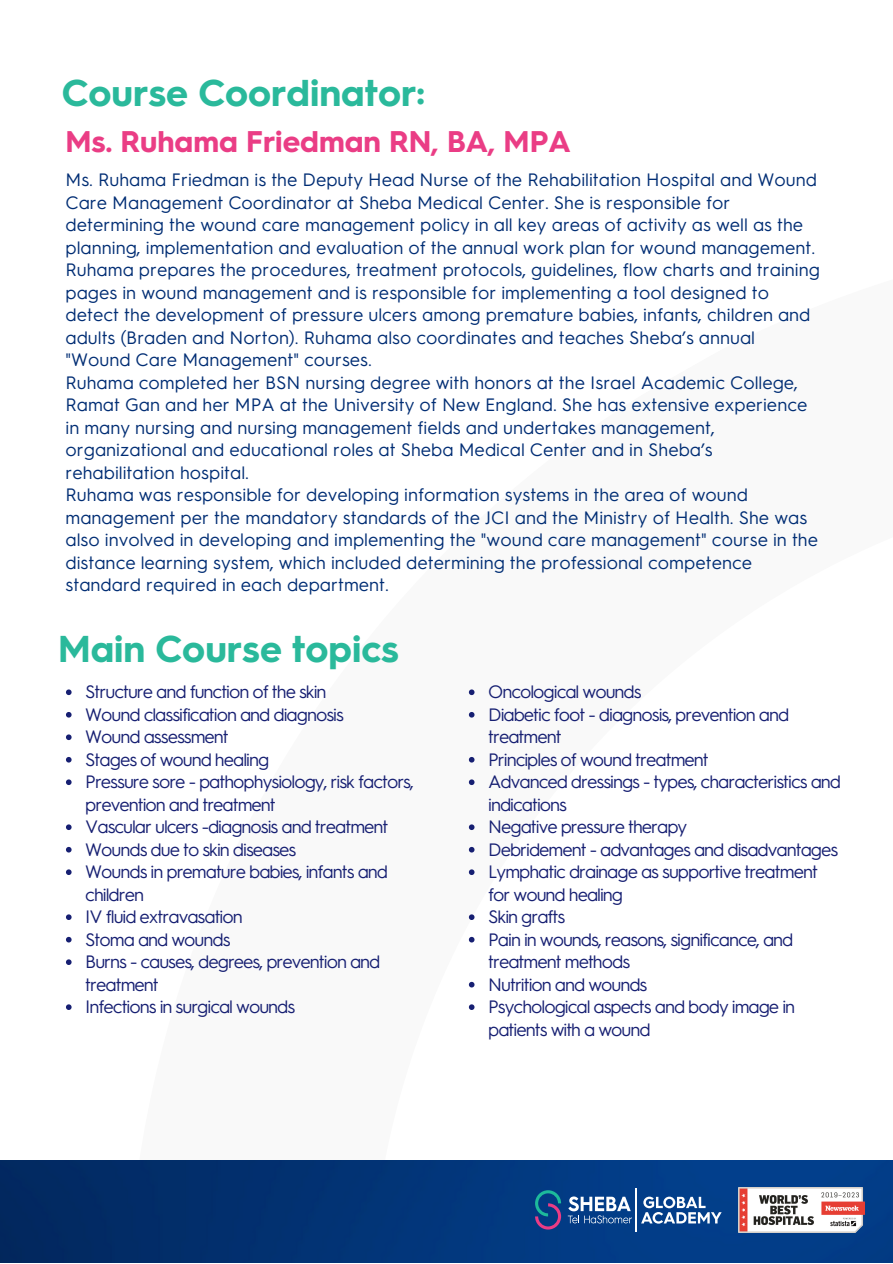
<style>
.page{position:relative;width:893px;height:1264px;background:#fff}
.page>*{position:absolute;margin:0;border:0;box-sizing:border-box;transform-origin:0 0}
.t1{font:700 37.5px "Hurme Geometric Sans 3";color:#2ab99b}
.t2{font:700 30px "Hurme Geometric Sans 3";color:#ea3d85}
.t3{font:18px/22.5px "Hurme Geometric Sans 3";color:#002d74}
.t4{font:18px/22.5px "Hurme Geometric Sans 3";letter-spacing:-.055em;color:#161f72}
</style>
<div class="page">
<img style="left:0;top:1160px;width:892px;height:101px">
<img style="left:738px;top:1187px;width:126px;height:45px">
<hr style="left:635px;top:1188px;width:1px;height:43px;background:#fff">
<svg style="left:535px;top:1190px;width:26px;height:39px"></svg>
<svg style="left:567px;top:1196px;width:65px;height:27px"></svg>
<svg style="left:641px;top:1196px;width:80px;height:27px"></svg>
<svg style="left:66px;top:689px;width:6px;height:6px"></svg>
<svg style="left:66px;top:712px;width:6px;height:5px"></svg>
<svg style="left:66px;top:734px;width:6px;height:6px"></svg>
<svg style="left:66px;top:757px;width:6px;height:5px"></svg>
<svg style="left:66px;top:779px;width:6px;height:6px"></svg>
<svg style="left:66px;top:824px;width:6px;height:6px"></svg>
<svg style="left:66px;top:846px;width:6px;height:6px"></svg>
<svg style="left:66px;top:869px;width:6px;height:6px"></svg>
<svg style="left:66px;top:914px;width:6px;height:6px"></svg>
<svg style="left:66px;top:936px;width:6px;height:6px"></svg>
<svg style="left:66px;top:959px;width:6px;height:6px"></svg>
<svg style="left:66px;top:1004px;width:6px;height:5px"></svg>
<svg style="left:469px;top:689px;width:5px;height:6px"></svg>
<svg style="left:469px;top:712px;width:5px;height:5px"></svg>
<svg style="left:469px;top:757px;width:5px;height:5px"></svg>
<svg style="left:469px;top:779px;width:5px;height:6px"></svg>
<svg style="left:469px;top:824px;width:5px;height:6px"></svg>
<svg style="left:469px;top:846px;width:5px;height:6px"></svg>
<svg style="left:469px;top:869px;width:5px;height:6px"></svg>
<svg style="left:469px;top:914px;width:5px;height:6px"></svg>
<svg style="left:469px;top:936px;width:5px;height:6px"></svg>
<svg style="left:469px;top:981px;width:5px;height:6px"></svg>
<svg style="left:469px;top:1004px;width:5px;height:5px"></svg>
<p class="t1" style="left:62px;top:70px;width:364px">Course Coordinator:</p>
<p class="t2" style="left:65px;top:123px;width:506px">Ms. Ruhama Friedman RN, BA, MPA</p>
<p class="t3" style="left:65px;top:169px;width:753px">Ms. Ruhama Friedman is the Deputy Head Nurse of the Rehabilitation Hospital and Wound Care Management Coordinator at Sheba Medical Center. She is responsible for determining the wound care management policy in all key areas of activity as well as the planning, implementation and evaluation of the annual work plan for wound management.</p>
<p class="t3" style="left:65px;top:259px;width:756px">Ruhama prepares the procedures, treatment protocols, guidelines, flow charts and training pages in wound management and is responsible for implementing a tool designed to detect the development of pressure ulcers among premature babies, infants, children and adults (Braden and Norton). Ruhama also coordinates and teaches Sheba’s annual "Wound Care Management" courses.</p>
<p class="t3" style="left:65px;top:371px;width:743px">Ruhama completed her BSN nursing degree with honors at the Israel Academic College, Ramat Gan and her MPA at the University of New England. She has extensive experience in many nursing and nursing management fields and undertakes management, organizational and educational roles at Sheba Medical Center and in Sheba’s rehabilitation hospital.</p>
<p class="t3" style="left:65px;top:484px;width:754px">Ruhama was responsible for developing information systems in the area of wound management per the mandatory standards of the JCI and the Ministry of Health. She was also involved in developing and implementing the "wound care management" course in the distance learning system, which included determining the professional competence standard required in each department.</p>
<p class="t1" style="left:58px;top:626px;width:342px">Main Course topics</p>
<p class="t4" style="left:85px;top:681px;width:243px">Structure and function of the skin</p>
<p class="t4" style="left:85px;top:703px;width:260px">Wound classification and diagnosis</p>
<p class="t4" style="left:85px;top:726px;width:145px">Wound assessment</p>
<p class="t4" style="left:85px;top:748px;width:185px">Stages of wound healing</p>
<p class="t4" style="left:85px;top:770px;width:330px">Pressure sore - pathophysiology, risk factors, prevention and treatment</p>
<p class="t4" style="left:85px;top:815px;width:305px">Vascular ulcers -diagnosis and treatment</p>
<p class="t4" style="left:85px;top:838px;width:213px">Wounds due to skin diseases</p>
<p class="t4" style="left:85px;top:860px;width:304px">Wounds in premature babies, infants and children</p>
<p class="t4" style="left:85px;top:905px;width:159px">IV fluid extravasation</p>
<p class="t4" style="left:85px;top:928px;width:147px">Stoma and wounds</p>
<p class="t4" style="left:85px;top:950px;width:296px">Burns - causes, degrees, prevention and treatment</p>
<p class="t4" style="left:85px;top:995px;width:211px">Infections in surgical wounds</p>
<p class="t4" style="left:488px;top:681px;width:155px">Oncological wounds</p>
<p class="t4" style="left:488px;top:703px;width:302px">Diabetic foot - diagnosis, prevention and treatment</p>
<p class="t4" style="left:488px;top:748px;width:222px">Principles of wound treatment</p>
<p class="t4" style="left:488px;top:770px;width:354px">Advanced dressings - types, characteristics and indications</p>
<p class="t4" style="left:488px;top:815px;width:201px">Negative pressure therapy</p>
<p class="t4" style="left:488px;top:838px;width:351px">Debridement - advantages and disadvantages</p>
<p class="t4" style="left:488px;top:860px;width:331px">Lymphatic drainage as supportive treatment for wound healing</p>
<p class="t4" style="left:488px;top:905px;width:79px">Skin grafts</p>
<p class="t4" style="left:488px;top:928px;width:307px">Pain in wounds, reasons, significance, and treatment methods</p>
<p class="t4" style="left:488px;top:973px;width:161px">Nutrition and wounds</p>
<p class="t4" style="left:488px;top:995px;width:308px">Psychological aspects and body image in patients with a wound</p>
</div>
